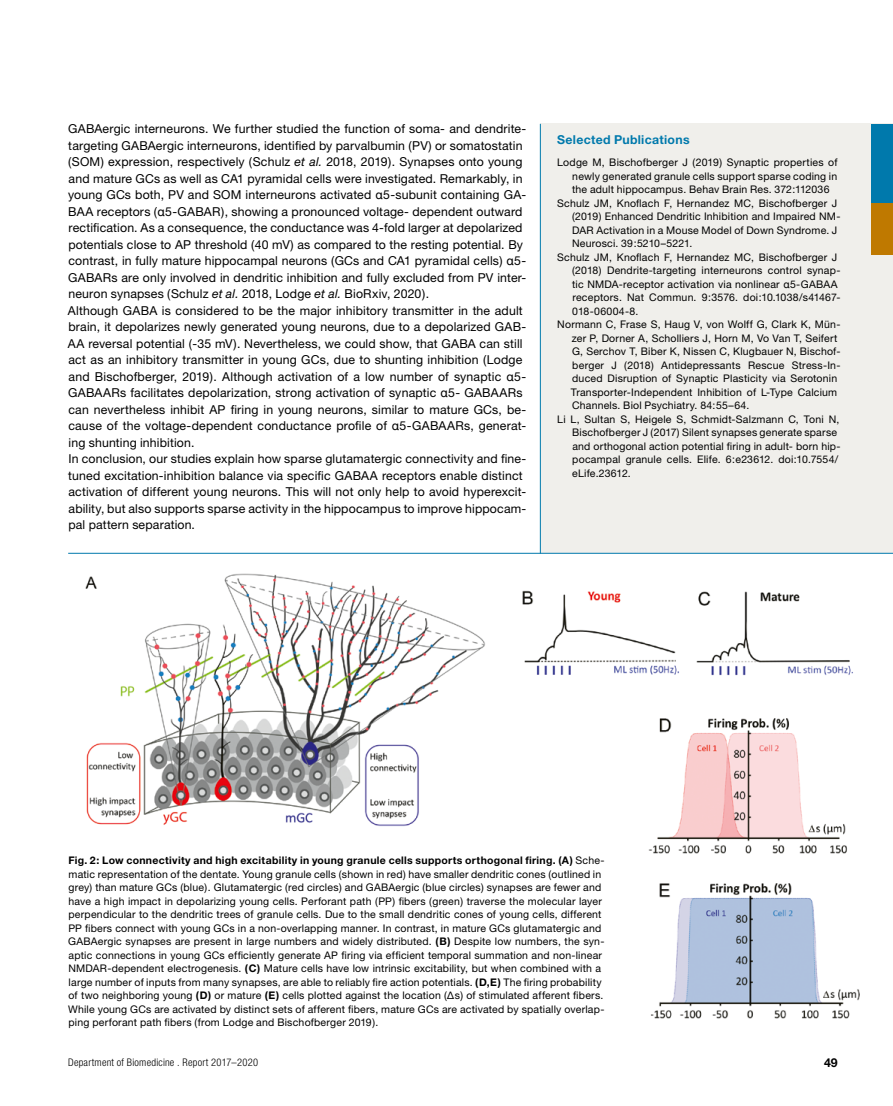
<style>
.page{position:relative;width:893px;height:1106px;background:#fff}
.page>*{position:absolute;margin:0;border:0;box-sizing:border-box;transform-origin:0 0}
.t1{font:12.3px/16.5px "Helvetica Neue";letter-spacing:.015em;color:#000}
.t2{font:700 12.3px "Helvetica Neue";letter-spacing:.025em;color:#0079ac}
.t3{font:700 12.3px "Helvetica Neue";color:#000}
.t4{font:10.5px/13.5px "Helvetica Neue";letter-spacing:.02em;color:#000}
.t5{font:300 condensed 10.5px "Helvetica Neue";letter-spacing:.025em;color:#000}
.s1{font-style:italic}
.s2{font-family:"Helvetica"}
.s3{font-weight:700}
</style>
<div class="page">
<div style="left:540px;top:124px;width:353px;height:429px;background:#f0efeb"></div>
<div style="left:872px;top:124px;width:21px;height:78px;background:#0079ac"></div>
<div style="left:872px;top:203px;width:21px;height:52px;background:#bf7900"></div>
<hr style="left:540px;top:124px;width:1px;height:429px;background:#0079ac">
<hr style="left:68px;top:553px;width:825px;height:1px;background:#0079ac">
<img style="left:85px;top:573px;width:400px;height:253px">
<img style="left:522px;top:590px;width:157px;height:85px">
<img style="left:696px;top:591px;width:157px;height:85px">
<img style="left:648px;top:718px;width:199px;height:136px">
<img style="left:651px;top:883px;width:209px;height:136px">
<p class="t1" style="left:68px;top:120px;width:460px">GABAergic interneurons. We further studied the function of soma- and dendrite&shy;targeting GABAergic interneurons, identified by parvalbumin (PV) or somatostatin (SOM) expression, respectively (Schulz <span class="s1">et al.</span> 2018, 2019). Synapses onto young and mature GCs as well as CA1 pyramidal cells were investigated. Remarkably, in young GCs both, PV and SOM interneurons activated <span class="s2">α</span>5-subunit containing GA-BAA receptors (<span class="s2">α</span>5-GABAR), showing a pronounced voltage- dependent outward rectification. As a consequence, the conductance was 4-fold larger at depolarized potentials close to AP threshold (40 mV) as compared to the resting potential. By contrast, in fully mature hippocampal neurons (GCs and CA1 pyramidal cells) <span class="s2">α</span>5- GABARs are only involved in dendritic inhibition and fully excluded from PV inter&shy;neuron synapses (Schulz <span class="s1">et al.</span> 2018, Lodge <span class="s1">et al.</span> BioRxiv, 2020).<br>Although GABA is considered to be the major inhibitory transmitter in the adult brain, it depolarizes newly generated young neurons, due to a depolarized GAB-AA reversal potential (-35 mV). Nevertheless, we could show, that GABA can still act as an inhibitory transmitter in young GCs, due to shunting inhibition (Lodge and Bischofberger, 2019). Although activation of a low number of synaptic <span class="s2">α</span>5- GABAARs facilitates depolarization, strong activation of synaptic <span class="s2">α</span>5- GABAARs can nevertheless inhibit AP firing in young neurons, similar to mature GCs, be&shy;cause of the voltage-dependent conductance profile of <span class="s2">α</span>5-GABAARs, generat&shy;ing shunting inhibition.<br>In conclusion, our studies explain how sparse glutamatergic connectivity and fine&shy;tuned excitation-inhibition balance via specific GABAA receptors enable distinct activation of different young neurons. This will not only help to avoid hyperexcit&shy;ability, but also supports sparse activity in the hippocampus to improve hippocam&shy;pal pattern separation.</p>
<p class="t2" style="left:557px;top:132px;width:134px">Selected Publications</p>
<p class="t4" style="left:557px;top:155px;width:282px">Lodge M, Bischofberger J (2019) Synaptic properties of</p>
<p class="t4" style="left:572px;top:169px;width:266px">newly generated granule cells support sparse coding in</p>
<p class="t4" style="left:572px;top:182px;width:259px">the adult hippocampus. Behav Brain Res. 372:112036</p>
<p class="t4" style="left:557px;top:196px;width:282px">Schulz JM, Knoflach F, Hernandez MC, Bischofberger J</p>
<p class="t4" style="left:572px;top:209px;width:270px">(2019) Enhanced Dendritic Inhibition and Impaired NM-</p>
<p class="t4" style="left:572px;top:223px;width:267px">DAR Activation in a Mouse Model of Down Syndrome. J</p>
<p class="t4" style="left:572px;top:236px;width:122px">Neurosci. 39:5210–5221.</p>
<p class="t4" style="left:557px;top:250px;width:282px">Schulz JM, Knoflach F, Hernandez MC, Bischofberger J</p>
<p class="t4" style="left:572px;top:263px;width:270px">(2018) Dendrite-targeting interneurons control synap-</p>
<p class="t4" style="left:572px;top:277px;width:267px">tic NMDA-receptor activation via nonlinear <span class="s2">α</span>5-GABAA</p>
<p class="t4" style="left:572px;top:290px;width:270px">receptors. Nat Commun. 9:3576. doi:10.1038/s41467-</p>
<p class="t4" style="left:572px;top:304px;width:68px">018-06004-8.</p>
<p class="t4" style="left:557px;top:317px;width:285px">Normann C, Frase S, Haug V, von Wolff G, Clark K, Mün-</p>
<p class="t4" style="left:572px;top:331px;width:267px">zer P, Dorner A, Scholliers J, Horn M, Vo Van T, Seifert</p>
<p class="t4" style="left:572px;top:344px;width:270px">G, Serchov T, Biber K, Nissen C, Klugbauer N, Bischof-</p>
<p class="t4" style="left:572px;top:358px;width:270px">berger J (2018) Antidepressants Rescue Stress-In-</p>
<p class="t4" style="left:572px;top:371px;width:266px">duced Disruption of Synaptic Plasticity via Serotonin</p>
<p class="t4" style="left:571px;top:385px;width:268px">Transporter-Independent Inhibition of L-Type Calcium</p>
<p class="t4" style="left:572px;top:398px;width:179px">Channels. Biol Psychiatry. 84:55–64.</p>
<p class="t4" style="left:557px;top:412px;width:284px">Li L, Sultan S, Heigele S, Schmidt-Salzmann C, Toni N,</p>
<p class="t4" style="left:572px;top:425px;width:266px">Bischofberger J (2017) Silent synapses generate sparse</p>
<p class="t4" style="left:572px;top:439px;width:270px">and orthogonal action potential firing in adult- born hip-</p>
<p class="t4" style="left:572px;top:452px;width:268px">pocampal granule cells. Elife. 6:e23612. doi:10.7554/</p>
<p class="t4" style="left:572px;top:466px;width:60px">eLife.23612.</p>
<p class="t4" style="left:68px;top:853px;width:538px"><span class="s3">Fig. 2: Low connectivity and high excitability in young granule cells supports orthogonal firing. (A)</span> Sche&shy;matic representation of the dentate. Young granule cells (shown in red) have smaller dendritic cones (outlined in grey) than mature GCs (blue). Glutamatergic (red circles) and GABAergic (blue circles) synapses are fewer and have a high impact in depolarizing young cells. Perforant path (PP) fibers (green) traverse the molecular layer perpendicular to the dendritic trees of granule cells. Due to the small dendritic cones of young cells, different PP fibers connect with young GCs in a non-overlapping manner. In contrast, in mature GCs glutamatergic and GABAergic synapses are present in large numbers and widely distributed. <span class="s3">(B)</span> Despite low numbers, the syn&shy;aptic connections in young GCs efficiently generate AP firing via efficient temporal summation and non-linear NMDAR-dependent electrogenesis. <span class="s3">(C)</span> Mature cells have low intrinsic excitability, but when combined with a large number of inputs from many synapses, are able to reliably fire action potentials. <span class="s3">(D,E)</span> The firing probability of two neighboring young <span class="s3">(D)</span> or mature <span class="s3">(E)</span> cells plotted against the location (<span class="s2">Δ</span>s) of stimulated afferent fibers.<br>While young GCs are activated by distinct sets of afferent fibers, mature GCs are activated by spatially overlap&shy;ping perforant path fibers (from Lodge and Bischofberger 2019).</p>
<p class="t5" style="left:68px;top:1056px;width:192px">Department of Biomedicine . Report 2017–2020</p>
<p class="t3" style="left:824px;top:1055px;width:15px">49</p>
</div>
